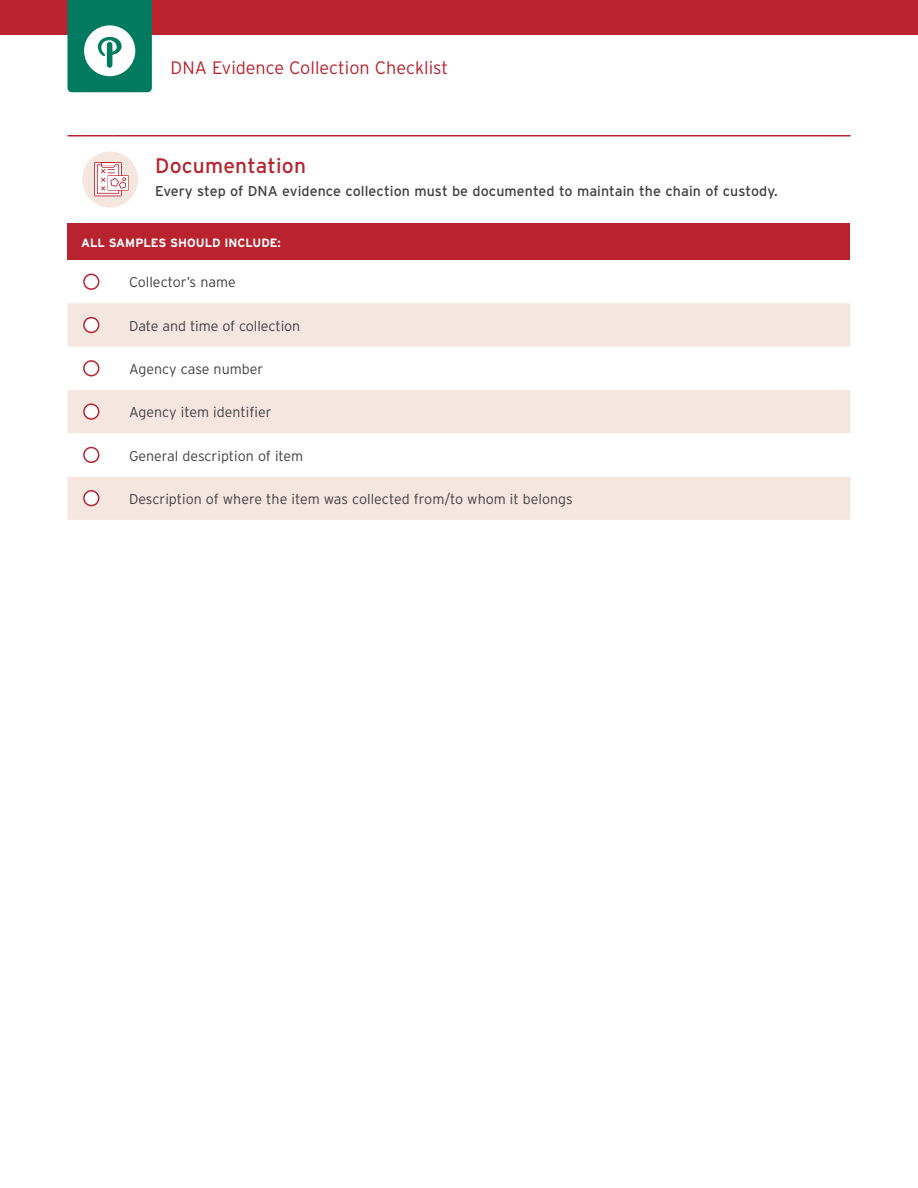
<style>
.page{position:relative;width:918px;height:1188px;background:#fff}
.page>*{position:absolute;margin:0;border:0;box-sizing:border-box;transform-origin:0 0}
.CHART_HED_A_-_ORANGE{font:21px "Interstate";letter-spacing:.01em;color:#b8232f}
.HT_-_HED_A{font:300 18px "Interstate";color:#b8232f}
.CHART_BODY{font:300 14.25px "Interstate";color:#414042}
.CHART_BODY-2{font:14.25px "Interstate";letter-spacing:.005em;color:#414042}
.CHART_HED_B_-_Bold{font:700 12px "Interstate";color:#fff}
</style>
<div class="page">
<div style="left:68px;top:224px;width:782px;height:36px;background:#b8232f"></div>
<svg style="left:68px;top:303px;width:782px;height:217px;fill:#f6e6e0"></svg>
<svg style="left:68px;top:433px;width:782px;height:44px"></svg>
<hr style="left:68px;top:135px;width:45px;height:1px;background:#b8232f">
<hr style="left:113px;top:135px;width:737px;height:1px;background:#b8232f">
<div style="left:83px;top:274px;width:16px;height:16px;border:2px solid #b8232f;border-radius:50%"></div>
<div style="left:84px;top:318px;width:15px;height:14px;background:#fff;border-radius:50%"></div>
<div style="left:83px;top:317px;width:16px;height:16px;border:2px solid #b8232f;border-radius:50%"></div>
<div style="left:84px;top:361px;width:15px;height:15px;background:#fff;border-radius:50%"></div>
<div style="left:83px;top:360px;width:16px;height:16px;border:2px solid #b8232f;border-radius:50%"></div>
<div style="left:84px;top:404px;width:15px;height:15px;background:#fff;border-radius:50%"></div>
<div style="left:83px;top:403px;width:16px;height:17px;border:2px solid #b8232f;border-radius:50%"></div>
<div style="left:84px;top:448px;width:15px;height:14px;background:#fff;border-radius:50%"></div>
<div style="left:83px;top:447px;width:16px;height:16px;border:2px solid #b8232f;border-radius:50%"></div>
<div style="left:84px;top:491px;width:15px;height:15px;background:#fff;border-radius:50%"></div>
<div style="left:83px;top:490px;width:16px;height:16px;border:2px solid #b8232f;border-radius:50%"></div>
<div style="left:82px;top:152px;width:56px;height:56px;background:#f6e6e0;border-radius:50%"></div>
<svg style="left:94px;top:162px;width:35px;height:34px"></svg>
<div style="left:0;top:0;width:918px;height:35px;background:#b8232f"></div>
<svg style="left:68px;top:0;width:84px;height:92px"></svg>
<p class="HT_-_HED_A" style="left:171px;top:57px;width:279px">DNA Evidence Collection Checklist</p>
<p class="CHART_HED_A_-_ORANGE" style="left:155px;top:154px;width:152px">Documentation</p>
<p class="CHART_BODY-2" style="left:155px;top:183px;width:624px">Every step of DNA evidence collection must be documented to maintain the chain of custody.</p>
<p class="CHART_HED_B_-_Bold" style="left:81px;top:236px;width:201px">ALL SAMPLES SHOULD INCLUDE:</p>
<p class="CHART_BODY" style="left:129px;top:274px;width:108px">Collector’s name</p>
<p class="CHART_BODY" style="left:129px;top:318px;width:173px">Date and time of collection</p>
<p class="CHART_BODY" style="left:129px;top:361px;width:136px">Agency case number</p>
<p class="CHART_BODY" style="left:129px;top:404px;width:144px">Agency item identifier</p>
<p class="CHART_BODY" style="left:129px;top:448px;width:176px">General description of item</p>
<p class="CHART_BODY" style="left:129px;top:491px;width:445px">Description of where the item was collected from/to whom it belongs</p>
</div>
